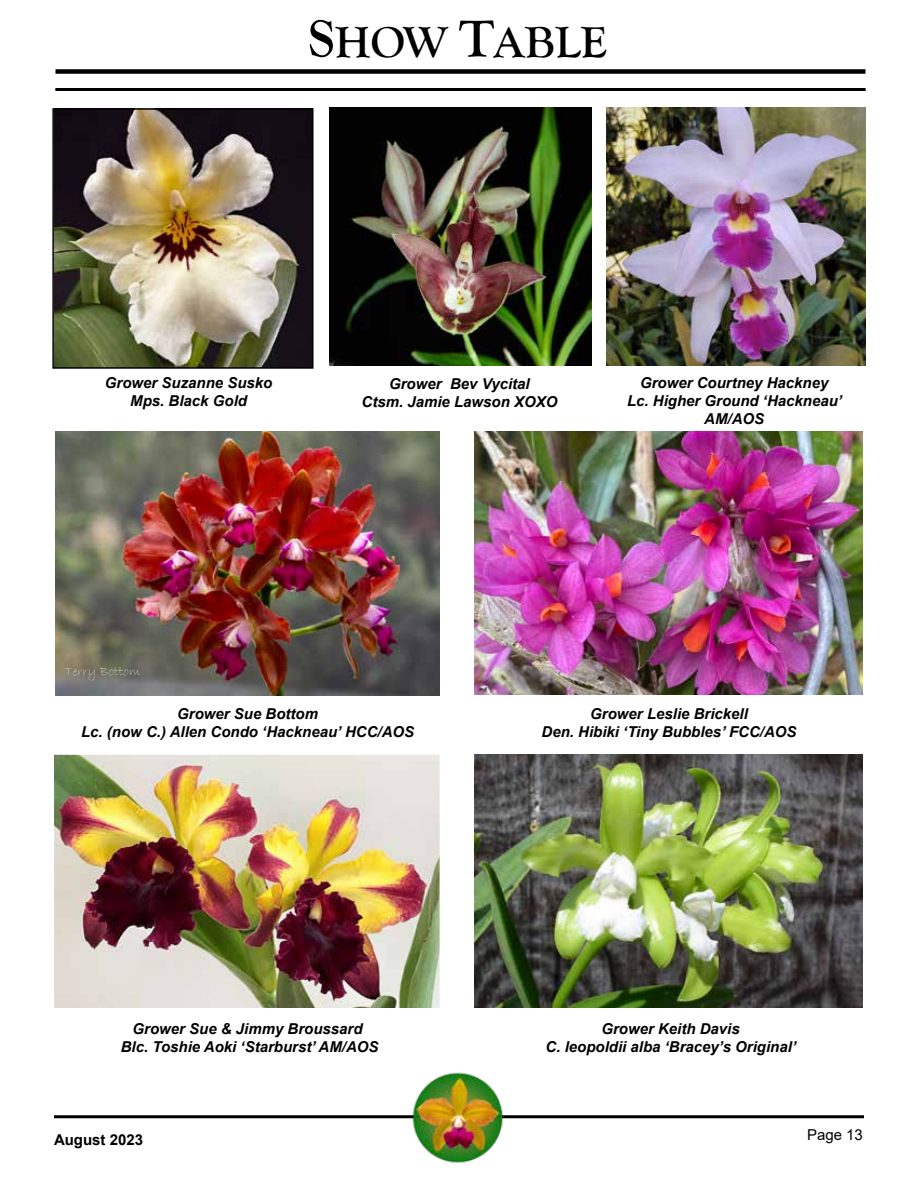
<style>
.page{position:relative;width:918px;height:1188px;background:#fff}
.page>*{position:absolute;margin:0;border:0;box-sizing:border-box;transform-origin:0 0}
.t1{font:700 45px "Goudy Old Style T";color:#000}
.t2{font:italic 700 15px/18px "Arial";color:#000;text-align:center}
.t3{font:700 15px "Arial";color:#000}
.t4{font:15px "Arial";color:#000}
.t5{font:13.5px "Bradley Hand ITC";color:#c7c8ca}
.s1{font-size:54px}
</style>
<div class="page">
<img style="left:55px;top:111px;width:256px;height:255px">
<div style="left:52px;top:108px;width:262px;height:261px;border:2px solid #000"></div>
<div style="left:56px;top:69px;width:810px;height:5px;background:#000"></div>
<hr style="left:56px;top:88px;width:810px;height:3px;background:#000">
<hr style="left:54px;top:1115px;width:810px;height:3px;background:#000">
<img style="left:474px;top:431px;width:389px;height:263px">
<img style="left:54px;top:755px;width:386px;height:253px">
<img style="left:56px;top:431px;width:383px;height:264px">
<img style="left:474px;top:755px;width:389px;height:253px">
<img style="left:330px;top:108px;width:261px;height:257px">
<img style="left:607px;top:107px;width:259px;height:258px">
<img style="left:394px;top:1072px;width:130px;height:91px">
<h1 class="t1" style="left:308px;top:17px;width:300px"><span class="s1">S</span>HOW <span class="s1">T</span>ABLE</h1>
<p class="t2" style="left:105px;top:374px;width:169px">Grower Suzanne Susko<br>Mps. Black Gold</p>
<p class="t2" style="left:362px;top:375px;width:197px">Grower Bev Vycital<br>Ctsm. Jamie Lawson XOXO</p>
<p class="t2" style="left:627px;top:374px;width:217px">Grower Courtney Hackney<br>Lc. Higher Ground ‘Hackneau’<br>AM/AOS</p>
<p class="t5" style="left:65px;top:663px;width:77px">Terry Bottom</p>
<p class="t2" style="left:81px;top:705px;width:335px">Grower Sue Bottom<br>Lc. (now C.) Allen Condo ‘Hackneau’ HCC/AOS</p>
<p class="t2" style="left:542px;top:706px;width:257px">Grower Leslie Brickell<br>Den. Hibiki ‘Tiny Bubbles’ FCC/AOS</p>
<p class="t2" style="left:121px;top:1021px;width:259px">Grower Sue &amp; Jimmy Broussard<br>Blc. Toshie Aoki ‘Starburst’ AM/AOS</p>
<p class="t2" style="left:546px;top:1020px;width:252px">Grower Keith Davis<br>C. leopoldii alba ‘Bracey’s Original’</p>
<p class="t3" style="left:54px;top:1130px;width:91px">August 2023</p>
<p class="t4" style="left:807px;top:1124px;width:57px">Page 13</p>
</div>
